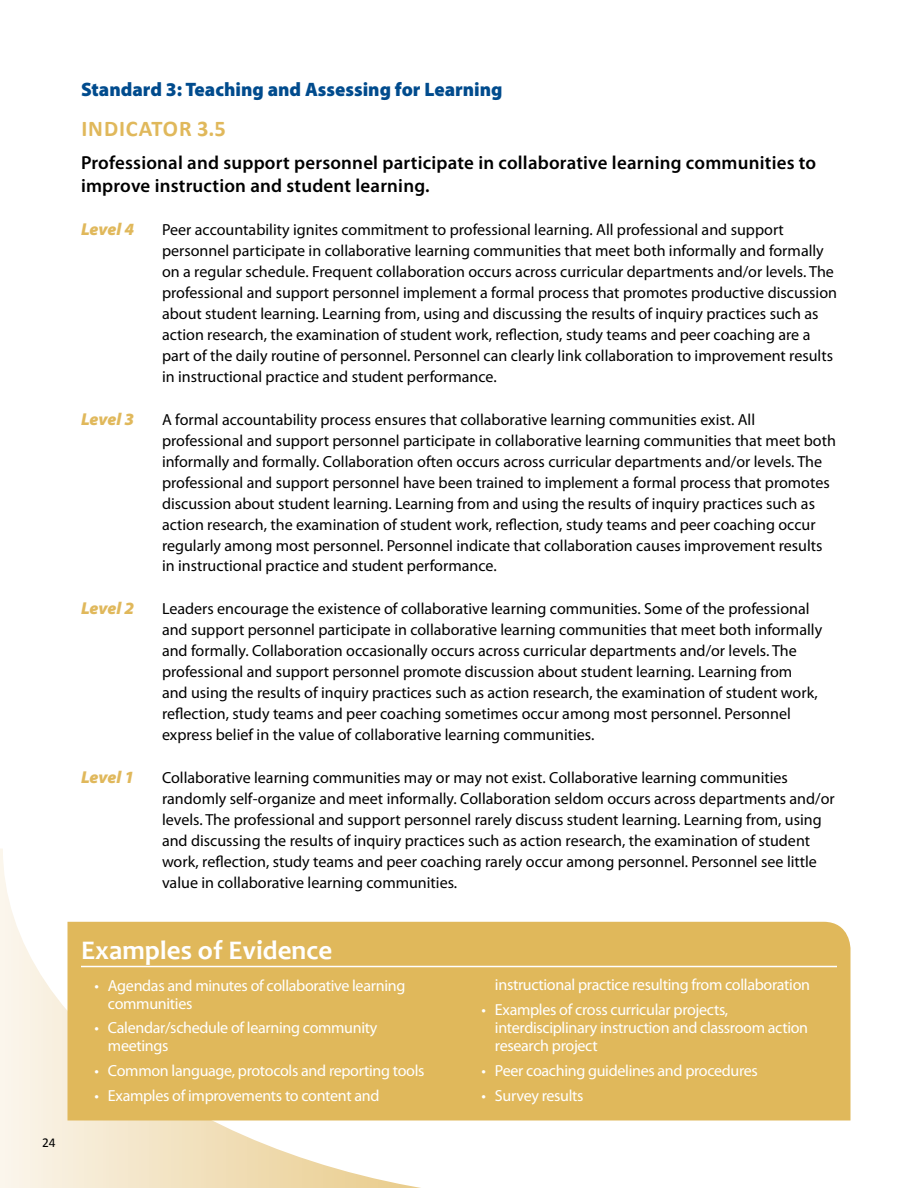
<style>
.page{position:relative;width:918px;height:1188px;background:#fff}
.page>*{position:absolute;margin:0;border:0;box-sizing:border-box;transform-origin:0 0}
.t1{font:700 27px "Candara";color:#fff}
.t2{font:700 22.5px "Calibri";letter-spacing:.04em;color:#e0b85b}
.t3{font:900 19.5px "Myriad Pro";color:#004b8d}
.t4{font:600 18.9px/23.2px "Myriad Pro";letter-spacing:.01em;color:#000}
.t5{font:italic 900 17.25px "Myriad Pro";letter-spacing:-.01em;color:#e0b85b}
.t6{font:16.05px/21px "Myriad Pro";color:#000}
.t7{font:16.05px/18px "Myriad Pro";letter-spacing:-.02em;color:#fff}
.t8{font:13.5px "Calibri";color:#000}
</style>
<div class="page">
<svg style="left:0;top:849px;width:555px;height:339px"></svg>
<div style="left:68px;top:922px;width:782px;height:198px;background:#e0b85b"></div>
<hr style="left:81px;top:966px;width:756px;height:1px;background:#fff">
<p class="t8" style="left:42px;top:1134px;width:15px">24</p>
<p class="t3" style="left:81px;top:76px;width:423px">Standard 3: Teaching and Assessing for Learning</p>
<p class="t2" style="left:81px;top:115px;width:146px">INDICATOR 3.5</p>
<p class="t4" style="left:81px;top:151px;width:737px">Professional and support personnel participate in collaborative learning communities to improve instruction and student learning.</p>
<p class="t5" style="left:81px;top:218px;width:55px">Level 4</p>
<p class="t6" style="left:162px;top:219px;width:677px">Peer accountability ignites commitment to professional learning. All professional and support personnel participate in collaborative learning communities that meet both informally and formally on a regular schedule. Frequent collaboration occurs across curricular departments and/or levels. The professional and support personnel implement a formal process that promotes productive discussion about student learning. Learning from, using and discussing the results of inquiry practices such as action research, the examination of student work, refection, study teams and peer coaching are a part of the daily routine of personnel. Personnel can clearly link collaboration to improvement results in instructional practice and student performance.</p>
<p class="t5" style="left:81px;top:407px;width:55px">Level 3</p>
<p class="t6" style="left:162px;top:408px;width:675px">A formal accountability process ensures that collaborative learning communities exist. All professional and support personnel participate in collaborative learning communities that meet both informally and formally. Collaboration often occurs across curricular departments and/or levels. The professional and support personnel have been trained to implement a formal process that promotes discussion about student learning. Learning from and using the results of inquiry practices such as action research, the examination of student work, refection, study teams and peer coaching occur regularly among most personnel. Personnel indicate that collaboration causes improvement results in instructional practice and student performance.</p>
<p class="t5" style="left:81px;top:597px;width:55px">Level 2</p>
<p class="t6" style="left:162px;top:598px;width:662px">Leaders encourage the existence of collaborative learning communities. Some of the professional and support personnel participate in collaborative learning communities that meet both informally and formally. Collaboration occasionally occurs across curricular departments and/or levels. The professional and support personnel promote discussion about student learning. Learning from<br>and using the results of inquiry practices such as action research, the examination of student work, refection, study teams and peer coaching sometimes occur among most personnel. Personnel express belief in the value of collaborative learning communities.</p>
<p class="t5" style="left:81px;top:765px;width:55px">Level 1</p>
<p class="t6" style="left:162px;top:767px;width:674px">Collaborative learning communities may or may not exist. Collaborative learning communities randomly self-organize and meet informally. Collaboration seldom occurs across departments and/or levels. The professional and support personnel rarely discuss student learning. Learning from, using and discussing the results of inquiry practices such as action research, the examination of student work, refection, study teams and peer coaching rarely occur among personnel. Personnel see little value in collaborative learning communities.</p>
<p class="t1" style="left:81px;top:934px;width:253px">Examples of Evidence</p>
<p class="t7" style="left:108px;top:976px;width:299px;text-indent:-13px">• Agendas and minutes of collaborative learning communities</p>
<p class="t7" style="left:108px;top:1019px;width:271px;text-indent:-13px">• Calendar/schedule of learning community meetings</p>
<p class="t7" style="left:94px;top:1061px;width:332px">• Common language, protocols and reporting tools</p>
<p class="t7" style="left:94px;top:1086px;width:287px">• Examples of improvements to content and</p>
<p class="t7" style="left:495px;top:976px;width:317px">instructional practice resulting from collaboration</p>
<p class="t7" style="left:495px;top:1001px;width:315px;text-indent:-13px">• Examples of cross curricular projects, interdisciplinary instruction and classroom action research project</p>
<p class="t7" style="left:481px;top:1061px;width:278px">• Peer coaching guidelines and procedures</p>
<p class="t7" style="left:481px;top:1086px;width:104px">• Survey results</p>
</div>
